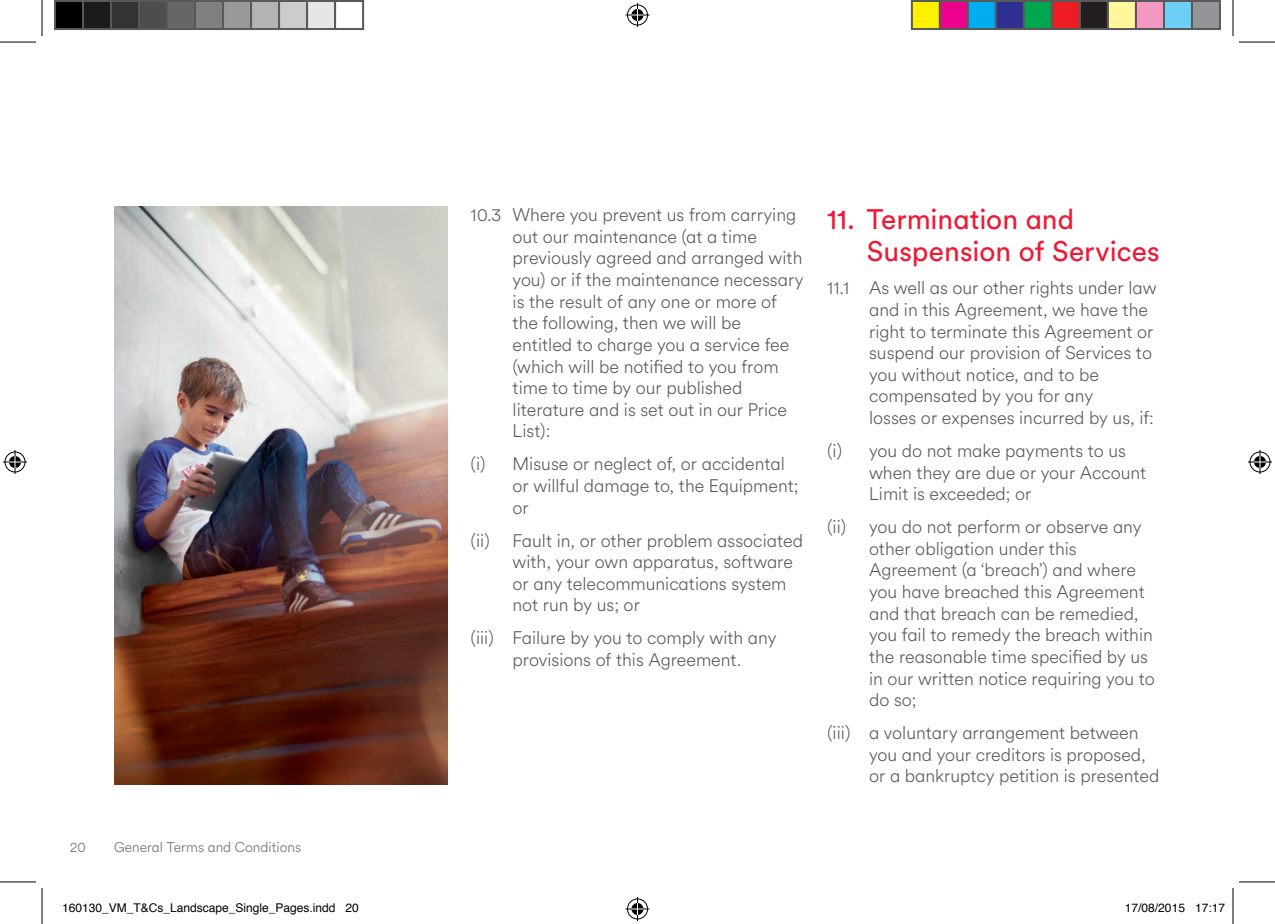
<style>
.page{position:relative;width:1275px;height:924px;background:#fff}
.page>*{position:absolute;margin:0;border:0;box-sizing:border-box;transform-origin:0 0}
.t1{font:28px/32px "VM Circular Chat";color:#ed1a36}
.t2{font:300 18px/21.6px "VM Circular Whisper";color:#57585a}
.t3{font:300 14px "VM Circular Whisper";color:#6c6d70}
.t4{font:12px "Helvetica";color:#000}
</style>
<div class="page">
<img style="left:114px;top:206px;width:334px;height:578px">
<hr style="left:0;top:42px;width:36px;height:1px;background:#000">
<hr style="left:1239px;top:42px;width:36px;height:1px;background:#000">
<hr style="left:0;top:881px;width:36px;height:1px;background:#000">
<hr style="left:1239px;top:881px;width:36px;height:1px;background:#000">
<hr style="left:42px;top:0;width:1px;height:36px;background:#000">
<hr style="left:42px;top:887px;width:1px;height:36px;background:#000">
<hr style="left:1232px;top:0;width:1px;height:36px;background:#000">
<hr style="left:1232px;top:887px;width:1px;height:36px;background:#000">
<svg style="left:625px;top:3px;width:24px;height:24px"></svg>
<svg style="left:625px;top:897px;width:24px;height:23px"></svg>
<svg style="left:3px;top:450px;width:24px;height:24px"></svg>
<svg style="left:1248px;top:450px;width:24px;height:24px"></svg>
<div style="left:55px;top:1px;width:28px;height:28px;background:#000"></div>
<div style="left:54px;top:0;width:30px;height:30px;border:2px solid #595959"></div>
<div style="left:83px;top:1px;width:28px;height:28px;background:#1a1a1a"></div>
<div style="left:82px;top:0;width:30px;height:30px;border:2px solid #595959"></div>
<div style="left:111px;top:1px;width:28px;height:28px;background:#333"></div>
<div style="left:110px;top:0;width:30px;height:30px;border:2px solid #595959"></div>
<div style="left:139px;top:1px;width:28px;height:28px;background:#4d4d4d"></div>
<div style="left:138px;top:0;width:30px;height:30px;border:2px solid #595959"></div>
<div style="left:167px;top:1px;width:28px;height:28px;background:#666"></div>
<div style="left:166px;top:0;width:30px;height:30px;border:2px solid #595959"></div>
<div style="left:195px;top:1px;width:28px;height:28px;background:#808080"></div>
<div style="left:194px;top:0;width:30px;height:30px;border:2px solid #595959"></div>
<div style="left:223px;top:1px;width:28px;height:28px;background:#999"></div>
<div style="left:222px;top:0;width:30px;height:30px;border:2px solid #595959"></div>
<div style="left:251px;top:1px;width:28px;height:28px;background:#b3b3b3"></div>
<div style="left:250px;top:0;width:30px;height:30px;border:2px solid #595959"></div>
<div style="left:279px;top:1px;width:28px;height:28px;background:#ccc"></div>
<div style="left:278px;top:0;width:30px;height:30px;border:2px solid #595959"></div>
<div style="left:307px;top:1px;width:28px;height:28px;background:#e6e6e6"></div>
<div style="left:306px;top:0;width:30px;height:30px;border:2px solid #595959"></div>
<div style="left:334px;top:0;width:30px;height:30px;border:2px solid #595959"></div>
<div style="left:912px;top:1px;width:28px;height:28px;background:#fff101"></div>
<div style="left:911px;top:0;width:30px;height:30px;border:2px solid #595959"></div>
<div style="left:940px;top:1px;width:28px;height:28px;background:#ed028c"></div>
<div style="left:939px;top:0;width:30px;height:30px;border:2px solid #595959"></div>
<div style="left:968px;top:1px;width:28px;height:28px;background:#00aeef"></div>
<div style="left:967px;top:0;width:30px;height:30px;border:2px solid #595959"></div>
<div style="left:996px;top:1px;width:28px;height:28px;background:#2e3092"></div>
<div style="left:995px;top:0;width:30px;height:30px;border:2px solid #595959"></div>
<div style="left:1024px;top:1px;width:28px;height:28px;background:#00a54f"></div>
<div style="left:1023px;top:0;width:30px;height:30px;border:2px solid #595959"></div>
<div style="left:1052px;top:1px;width:28px;height:28px;background:#ee1d23"></div>
<div style="left:1051px;top:0;width:30px;height:30px;border:2px solid #595959"></div>
<div style="left:1080px;top:1px;width:28px;height:28px;background:#231f20"></div>
<div style="left:1079px;top:0;width:30px;height:30px;border:2px solid #595959"></div>
<div style="left:1108px;top:1px;width:28px;height:28px;background:#fff79a"></div>
<div style="left:1107px;top:0;width:30px;height:30px;border:2px solid #595959"></div>
<div style="left:1136px;top:1px;width:28px;height:28px;background:#f499c2"></div>
<div style="left:1135px;top:0;width:30px;height:30px;border:2px solid #595959"></div>
<div style="left:1164px;top:1px;width:28px;height:28px;background:#6bcff6"></div>
<div style="left:1163px;top:0;width:30px;height:30px;border:2px solid #595959"></div>
<div style="left:1192px;top:1px;width:28px;height:28px;background:#939598"></div>
<div style="left:1191px;top:0;width:30px;height:30px;border:2px solid #595959"></div>
<p class="t3" style="left:70px;top:837px;width:17px">20</p>
<p class="t3" style="left:114px;top:837px;width:189px">General Terms and Conditions</p>
<p class="t2" style="left:512px;top:203px;width:292px;text-indent:-42px">10.3 Where you prevent us from carrying out our maintenance (at a time previously agreed and arranged with you) or if the maintenance necessary is the result of any one or more of the following, then we will be entitled to charge you a service fee (which will be notified to you from time to time by our published literature and is set out in our Price<br>List):</p>
<p class="t2" style="left:512px;top:452px;width:288px;text-indent:-42px">(i) Misuse or neglect of, or accidental or willful damage to, the Equipment; or</p>
<p class="t2" style="left:512px;top:528px;width:292px;text-indent:-42px">(ii) Fault in, or other problem associated with, your own apparatus, software or any telecommunications system not run by us; or</p>
<p class="t2" style="left:470px;top:626px;width:307px;text-align:center">(iii) Failure by you to comply with any provisions of this Agreement.</p>
<h1 class="t1" style="left:866px;top:202px;width:294px;text-indent:-40px">11. Termination and<br>Suspension of Services</h1>
<p class="t2" style="left:869px;top:276px;width:289px;text-indent:-42px">11.1 As well as our other rights under law and in this Agreement, we have the right to terminate this Agreement or suspend our provision of Services to you without notice, and to be compensated by you for any<br>losses or expenses incurred by us, if:</p>
<p class="t2" style="left:869px;top:439px;width:279px;text-indent:-42px">(i) you do not make payments to us when they are due or your Account<br>Limit is exceeded; or</p>
<p class="t2" style="left:869px;top:515px;width:287px;text-indent:-42px">(ii) you do not perform or observe any other obligation under this<br>Agreement (a ‘breach’) and where you have breached this Agreement and that breach can be remedied, you fail to remedy the breach within the reasonable time specified by us in our written notice requiring you to do so;</p>
<p class="t2" style="left:869px;top:721px;width:292px;text-indent:-42px">(iii) a voluntary arrangement between you and your creditors is proposed, or a bankruptcy petition is presented</p>
<p class="t4" style="left:62px;top:898px;width:298px">160130_VM_T&amp;Cs_Landscape_Single_Pages.indd 20</p>
<p class="t4" style="left:1125px;top:898px;width:102px">17/08/2015 17:17</p>
</div>
